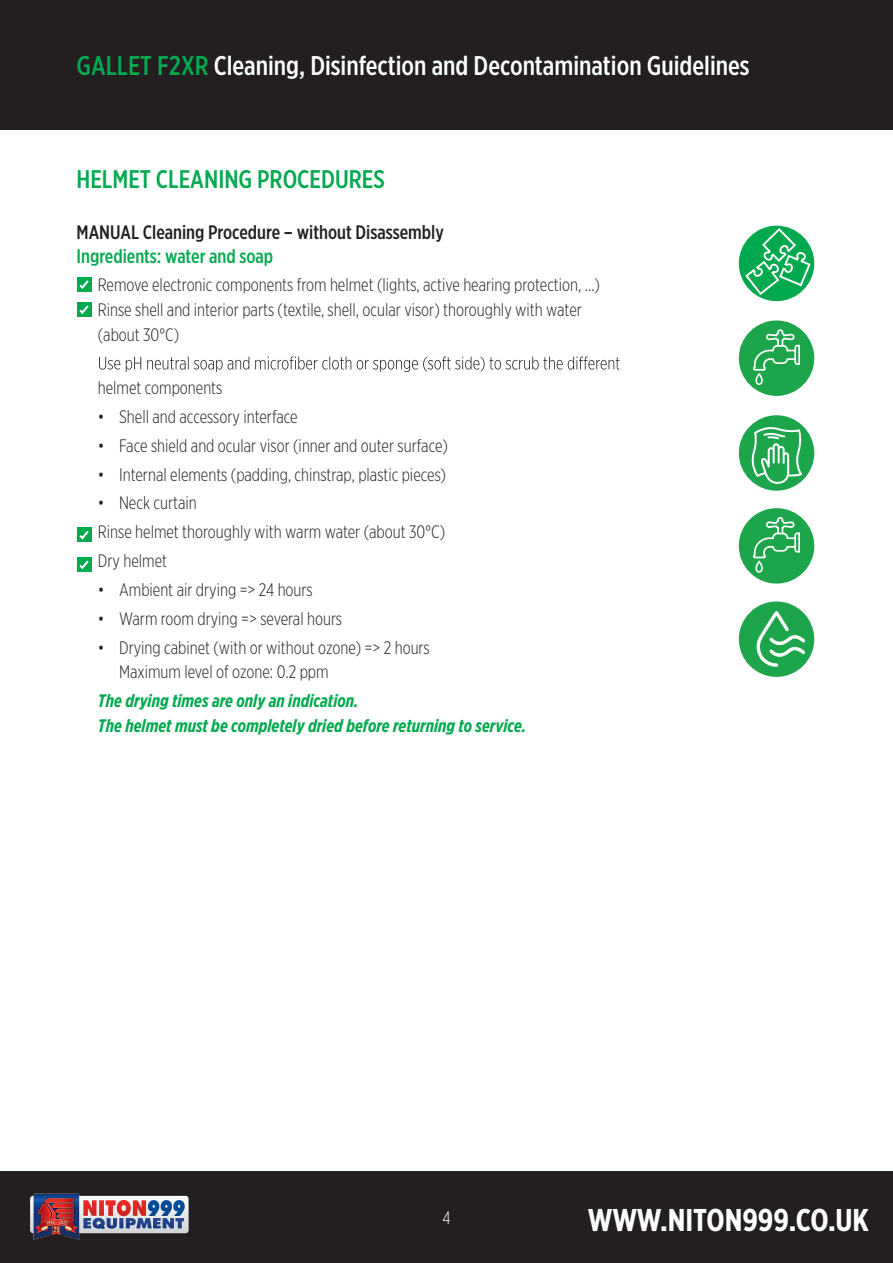
<style>
.page{position:relative;width:893px;height:1263px;background:#fff}
.page>*{position:absolute;margin:0;border:0;box-sizing:border-box;transform-origin:0 0}
.t1{font:700 31.5px "Gotham X Narrow";color:#fff}
.t2{font:500 27px "Gotham X Narrow";color:#fff}
.t3{font:500 25.5px "Gotham X Narrow";color:#00a94e}
.t4{font:500 19.5px "Gotham X Narrow";color:#231f20}
.t5{font:500 19.5px "Gotham X Narrow";color:#00a94e}
.t6{font:300 18px/24.6px "Gotham X Narrow";color:#231f20}
.t7{font:italic 700 18px/24.6px "Gotham X Narrow";color:#00a94e}
.t8{font:300 18px "Gotham X Narrow";color:#fff}
.s1{color:#00a94e}
</style>
<div class="page">
<div style="left:0;top:1171px;width:893px;height:92px;background:#231f20"></div>
<div style="left:0;top:0;width:893px;height:129px;background:#231f20"></div>
<svg style="left:99px;top:356px;width:521px;height:16px"></svg>
<div style="left:77px;top:277px;width:14px;height:15px;background:#00a94e"></div>
<svg style="left:79px;top:280px;width:10px;height:9px"></svg>
<div style="left:77px;top:302px;width:14px;height:15px;background:#00a94e"></div>
<svg style="left:79px;top:305px;width:10px;height:9px"></svg>
<div style="left:77px;top:527px;width:14px;height:15px;background:#00a94e"></div>
<svg style="left:79px;top:530px;width:10px;height:10px"></svg>
<div style="left:77px;top:557px;width:14px;height:15px;background:#00a94e"></div>
<svg style="left:79px;top:560px;width:10px;height:10px"></svg>
<div style="left:740px;top:321px;width:73px;height:74px;background:#1ca54b;border-radius:50%"></div>
<div style="left:739px;top:320px;width:75px;height:76px;border:2px solid #1ca54b;border-radius:50%"></div>
<svg style="left:753px;top:329px;width:47px;height:57px"></svg>
<div style="left:740px;top:416px;width:73px;height:74px;background:#1ca54b;border-radius:50%"></div>
<div style="left:739px;top:415px;width:75px;height:76px;border:2px solid #1ca54b;border-radius:50%"></div>
<svg style="left:751px;top:427px;width:51px;height:57px"></svg>
<div style="left:740px;top:509px;width:73px;height:73px;background:#1ca54b;border-radius:50%"></div>
<div style="left:739px;top:508px;width:75px;height:76px;border:2px solid #1ca54b;border-radius:50%"></div>
<svg style="left:753px;top:517px;width:47px;height:56px"></svg>
<div style="left:740px;top:602px;width:73px;height:74px;background:#1ca54b;border-radius:50%"></div>
<div style="left:739px;top:601px;width:75px;height:76px;border:2px solid #1ca54b;border-radius:50%"></div>
<svg style="left:756px;top:611px;width:49px;height:56px"></svg>
<div style="left:739px;top:226px;width:75px;height:75px;background:#00a94e;border-radius:50%"></div>
<svg style="left:745px;top:228px;width:66px;height:67px"></svg>
<img style="left:30px;top:1193px;width:159px;height:47px">
<h2 class="t2" style="left:77px;top:49px;width:674px"><span class="s1">GALLET F2XR</span> Cleaning, Disinfection and Decontamination Guidelines</h2>
<h3 class="t3" style="left:77px;top:164px;width:310px">HELMET CLEANING PROCEDURES</h3>
<p class="t4" style="left:77px;top:220px;width:369px">MANUAL Cleaning Procedure – without Disassembly</p>
<p class="t5" style="left:77px;top:244px;width:198px">Ingredients: water and soap</p>
<p class="t6" style="left:98px;top:272px;width:504px">Remove electronic components from helmet (lights, active hearing protection, …)<br>Rinse shell and interior parts (textile, shell, ocular visor) thoroughly with water (about 30°C)</p>
<p class="t6" style="left:98px;top:375px;width:126px">helmet components</p>
<p class="t6" style="left:98px;top:404px;width:201px">• Shell and accessory interface</p>
<p class="t6" style="left:98px;top:433px;width:352px">• Face shield and ocular visor (inner and outer surface)</p>
<p class="t6" style="left:98px;top:462px;width:350px">• Internal elements (padding, chinstrap, plastic pieces)</p>
<p class="t6" style="left:98px;top:488px;width:349px;line-height:28.8px">• Neck curtain<br>Rinse helmet thoroughly with warm water (about 30°C)<br>Dry helmet</p>
<p class="t6" style="left:98px;top:577px;width:216px">• Ambient air drying =&gt; 24 hours</p>
<p class="t6" style="left:98px;top:606px;width:246px">• Warm room drying =&gt; several hours</p>
<p class="t6" style="left:119px;top:635px;width:312px;text-indent:-21px">• Drying cabinet (with or without ozone) =&gt; 2 hours<br>Maximum level of ozone: 0.2 ppm</p>
<p class="t7" style="left:98px;top:688px;width:430px">The drying times are only an indication.<br>The helmet must be completely dried before returning to service.</p>
<p class="t8" style="left:442px;top:1207px;width:10px">4</p>
<h1 class="t1" style="left:588px;top:1200px;width:282px">WWW.NITON999.CO.UK</h1>
</div>
